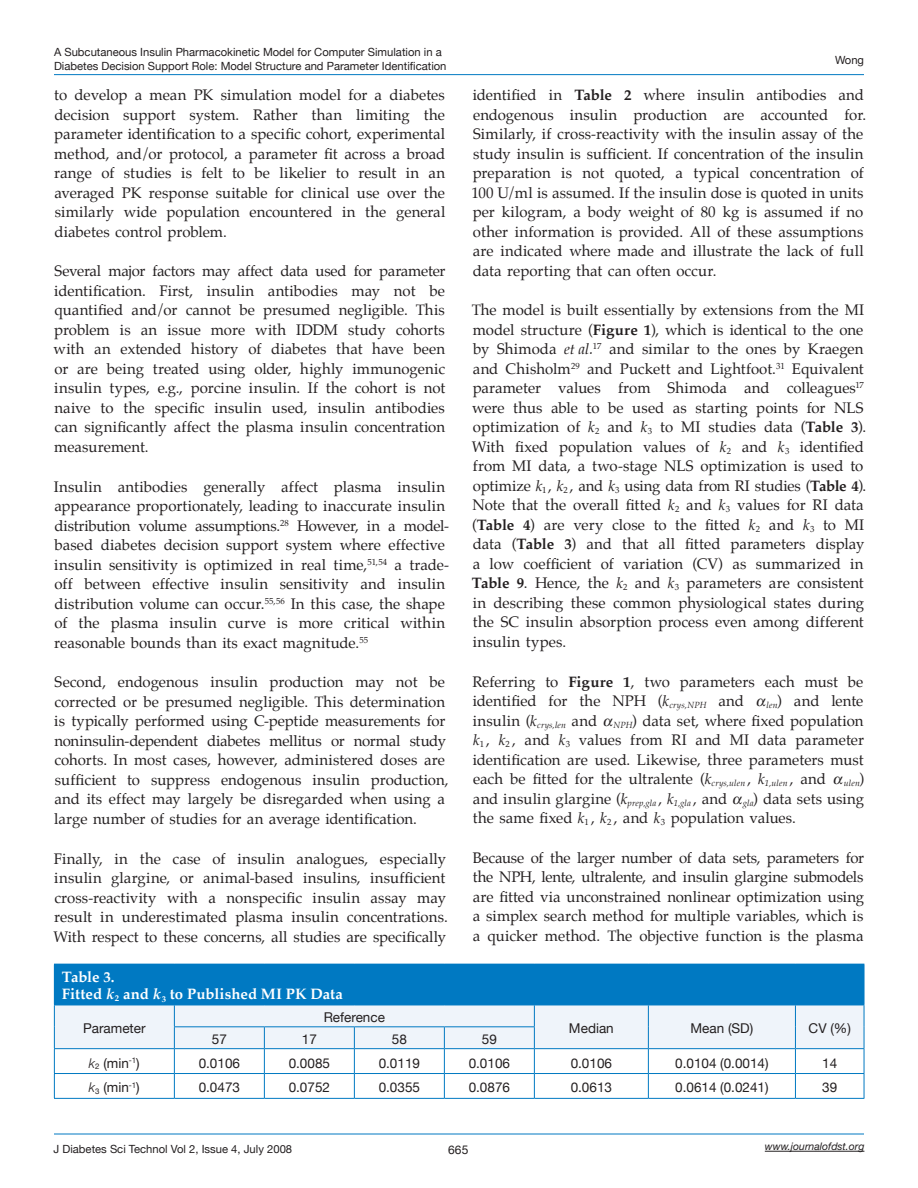
<style>
.page{position:relative;width:918px;height:1188px;background:#fff}
.page>*{position:absolute;margin:0;border:0;box-sizing:border-box;transform-origin:0 0}
.t1{font:15px/19.5px "Palatino";color:#231f20}
.t2{font:700 15px/16.5px "Palatino";color:#fff}
.t3{font:13.5px "Helvetica Neue";color:#231f20}
.t4{font:12px "Helvetica Neue";color:#231f20}
.t5{font:11.25px/13.5px "Helvetica Neue";color:#231f20}
.t6{font:italic 10.5px "Helvetica Neue";color:#231f20}
.s1{font-weight:700}
.s2{font-style:italic}
.s3{font-weight:300;font-style:italic}
</style>
<div class="page">
<hr style="left:54px;top:1134px;width:810px;height:1px;background:#0079c2">
<hr style="left:54px;top:74px;width:810px;height:1px;background:#0079c2">
<hr style="left:765px;top:1151px;width:99px;height:1px;background:#231f20">
<div style="left:54px;top:964px;width:810px;height:41px;background:#0079c2"></div>
<hr style="left:864px;top:964px;width:1px;height:41px;background:#0079c2">
<svg style="left:54px;top:1005px;width:811px;height:93px"></svg>
<hr style="left:54px;top:1098px;width:120px;height:1px;background:#0079c2">
<hr style="left:174px;top:1098px;width:90px;height:1px;background:#0079c2">
<hr style="left:264px;top:1098px;width:90px;height:1px;background:#0079c2">
<hr style="left:354px;top:1098px;width:90px;height:1px;background:#0079c2">
<hr style="left:444px;top:1098px;width:90px;height:1px;background:#0079c2">
<hr style="left:534px;top:1098px;width:114px;height:1px;background:#0079c2">
<hr style="left:648px;top:1098px;width:147px;height:1px;background:#0079c2">
<hr style="left:795px;top:1098px;width:69px;height:1px;background:#0079c2">
<p class="t5" style="left:54px;top:45px;width:394px">A Subcutaneous Insulin Pharmacokinetic Model for Computer Simulation in a<br>Diabetes Decision Support Role: Model Structure and Parameter Identification</p>
<p class="t5" style="left:835px;top:53px;width:30px">Wong</p>
<p class="t1" style="left:54px;top:86px;width:393px;text-align:justify">to develop a mean PK simulation model for a diabetes decision support system. Rather than limiting the parameter identification to a specific cohort, experimental method, and/or protocol, a parameter fit across a broad range of studies is felt to be likelier to result in an averaged PK response suitable for clinical use over the similarly wide population encountered in the general diabetes control problem.</p>
<p class="t1" style="left:54px;top:263px;width:393px;text-align:justify">Several major factors may affect data used for parameter identification. First, insulin antibodies may not be quantified and/or cannot be presumed negligible. This problem is an issue more with IDDM study cohorts with an extended history of diabetes that have been or are being treated using older, highly immunogenic insulin types, e.g., porcine insulin. If the cohort is not naive to the specific insulin used, insulin antibodies can significantly affect the plasma insulin concentration measurement.</p>
<p class="t1" style="left:54px;top:478px;width:397px">Insulin antibodies generally affect plasma insulin appearance proportionately, leading to inaccurate insulin distribution volume assumptions.<sup>28</sup> However, in a model&shy;based diabetes decision support system where effective insulin sensitivity is optimized in real time,<sup>51,54</sup> a trade&shy;off between effective insulin sensitivity and insulin distribution volume can occur.<sup>55,56</sup> In this case, the shape of the plasma insulin curve is more critical within reasonable bounds than its exact magnitude.<sup>55</sup></p>
<p class="t1" style="left:54px;top:674px;width:396px">Second, endogenous insulin production may not be corrected or be presumed negligible. This determination is typically performed using C-peptide measurements for noninsulin-dependent diabetes mellitus or normal study cohorts. In most cases, however, administered doses are sufficient to suppress endogenous insulin production, and its effect may largely be disregarded when using a large number of studies for an average identification.</p>
<p class="t1" style="left:53px;top:850px;width:396px">Finally, in the case of insulin analogues, especially insulin glargine, or animal-based insulins, insufficient cross-reactivity with a nonspecific insulin assay may result in underestimated plasma insulin concentrations.<br>With respect to these concerns, all studies are specifically</p>
<p class="t1" style="left:472px;top:86px;width:396px">identified in <span class="s1">Table 2</span> where insulin antibodies and endogenous insulin production are accounted for.<br>Similarly, if cross-reactivity with the insulin assay of the study insulin is sufficient. If concentration of the insulin preparation is not quoted, a typical concentration of 100 U/ml is assumed. If the insulin dose is quoted in units per kilogram, a body weight of 80 kg is assumed if no other information is provided. All of these assumptions are indicated where made and illustrate the lack of full data reporting that can often occur.</p>
<p class="t1" style="left:472px;top:302px;width:396px">The model is built essentially by extensions from the MI model structure (<span class="s1">Figure 1</span>), which is identical to the one by Shimoda <span class="s2">et al.</span><sup>17</sup> and similar to the ones by Kraegen and Chisholm<sup>29</sup> and Puckett and Lightfoot.<sup>31</sup> Equivalent parameter values from Shimoda and colleagues<sup>17 </sup>were thus able to be used as starting points for NLS optimization of <span class="s2">k</span><sub>2</sub> and <span class="s2">k</span><sub>3</sub> to MI studies data (<span class="s1">Table 3</span>).<br>With fixed population values of <span class="s2">k</span><sub>2</sub> and <span class="s2">k</span><sub>3</sub> identified from MI data, a two-stage NLS optimization is used to optimize <span class="s2">k</span><sub>1</sub> , <span class="s2">k</span><sub>2</sub> , and <span class="s2">k</span><sub>3</sub> using data from RI studies (<span class="s1">Table 4</span>).<br>Note that the overall fitted <span class="s2">k</span><sub>2</sub> and <span class="s2">k</span><sub>3</sub> values for RI data (<span class="s1">Table 4</span>) are very close to the fitted <span class="s2">k</span><sub>2</sub> and <span class="s2">k</span><sub>3</sub> to MI data (<span class="s1">Table 3</span>) and that all fitted parameters display a low coefficient of variation (CV) as summarized in <span class="s1">Table 9</span>. Hence, the <span class="s2">k</span><sub>2</sub> and <span class="s2">k</span><sub>3</sub> parameters are consistent in describing these common physiological states during the SC insulin absorption process even among different insulin types.</p>
<p class="t1" style="left:472px;top:673px;width:393px">Referring to <span class="s1">Figure 1</span>, two parameters each must be identified for the NPH (<span class="s2">k</span><sub>crys,NPH</sub> and</p>
<p class="t1" style="left:473px;top:692px;width:393px;text-align:justify;text-indent:294px"><sub>len</sub>) and lente insulin (<span class="s2">k</span><sub>crys,len</sub> and <sub>NPH</sub>) data set, where fixed population <span class="s2">k</span><sub>1</sub> , <span class="s2">k</span><sub>2</sub> , and <span class="s2">k</span><sub>3</sub> values from RI and MI data parameter identification are used. Likewise, three parameters must each be fitted for the ultralente (<span class="s2">k</span><sub>crys,ulen</sub> , <span class="s2">k</span><sub>1,ulen</sub> , and <sub>ulen</sub>) and insulin glargine (<span class="s2">k</span><sub>prep,gla</sub> , <span class="s2">k</span><sub>1,gla</sub> , and <sub>gla</sub>) data sets using the same fixed <span class="s2">k</span><sub>1</sub> , <span class="s2">k</span><sub>2</sub> , and <span class="s2">k</span><sub>3</sub> population values.</p>
<p class="t1" style="left:473px;top:849px;width:393px;text-align:justify">Because of the larger number of data sets, parameters for the NPH, lente, ultralente, and insulin glargine submodels are fitted via unconstrained nonlinear optimization using a simplex search method for multiple variables, which is a quicker method. The objective function is the plasma</p>
<p class="t2" style="left:62px;top:971px;width:283px">Table 3.<br>Fitted <span class="s2">k</span><sub>2</sub> and <span class="s2">k</span><sub>3</sub> to Published MI PK Data</p>
<p class="t3" style="left:83px;top:1020px;width:64px">Parameter</p>
<p class="t3" style="left:324px;top:1009px;width:63px">Reference</p>
<p class="t3" style="left:212px;top:1031px;width:17px">57</p>
<p class="t3" style="left:302px;top:1031px;width:17px">17</p>
<p class="t3" style="left:392px;top:1031px;width:17px">58</p>
<p class="t3" style="left:482px;top:1031px;width:17px">59</p>
<p class="t3" style="left:569px;top:1020px;width:46px">Median</p>
<p class="t3" style="left:691px;top:1020px;width:64px">Mean (SD)</p>
<p class="t3" style="left:809px;top:1020px;width:44px">CV (%)</p>
<p class="t3" style="left:89px;top:1055px;width:52px"><span class="s3">k</span><sub>2</sub> (min<sup>-1</sup>)</p>
<p class="t3" style="left:199px;top:1055px;width:43px">0.0106</p>
<p class="t3" style="left:289px;top:1055px;width:43px">0.0085</p>
<p class="t3" style="left:379px;top:1055px;width:43px">0.0119</p>
<p class="t3" style="left:469px;top:1055px;width:43px">0.0106</p>
<p class="t3" style="left:571px;top:1055px;width:43px">0.0106</p>
<p class="t3" style="left:675px;top:1055px;width:95px">0.0104 (0.0014)</p>
<p class="t3" style="left:822px;top:1055px;width:17px">14</p>
<p class="t3" style="left:89px;top:1080px;width:52px"><span class="s3">k</span><sub>3</sub> (min<sup>-1</sup>)</p>
<p class="t3" style="left:199px;top:1080px;width:43px">0.0473</p>
<p class="t3" style="left:289px;top:1080px;width:43px">0.0752</p>
<p class="t3" style="left:379px;top:1080px;width:43px">0.0355</p>
<p class="t3" style="left:469px;top:1080px;width:43px">0.0876</p>
<p class="t3" style="left:571px;top:1080px;width:43px">0.0613</p>
<p class="t3" style="left:675px;top:1080px;width:95px">0.0614 (0.0241)</p>
<p class="t3" style="left:822px;top:1080px;width:17px">39</p>
<p class="t5" style="left:54px;top:1142px;width:240px">J Diabetes Sci Technol Vol 2, Issue 4, July 2008</p>
<p class="t6" style="left:765px;top:1140px;width:101px">www.journalofdst.org</p>
<p class="t4" style="left:448px;top:1143px;width:22px">665</p>
</div>
